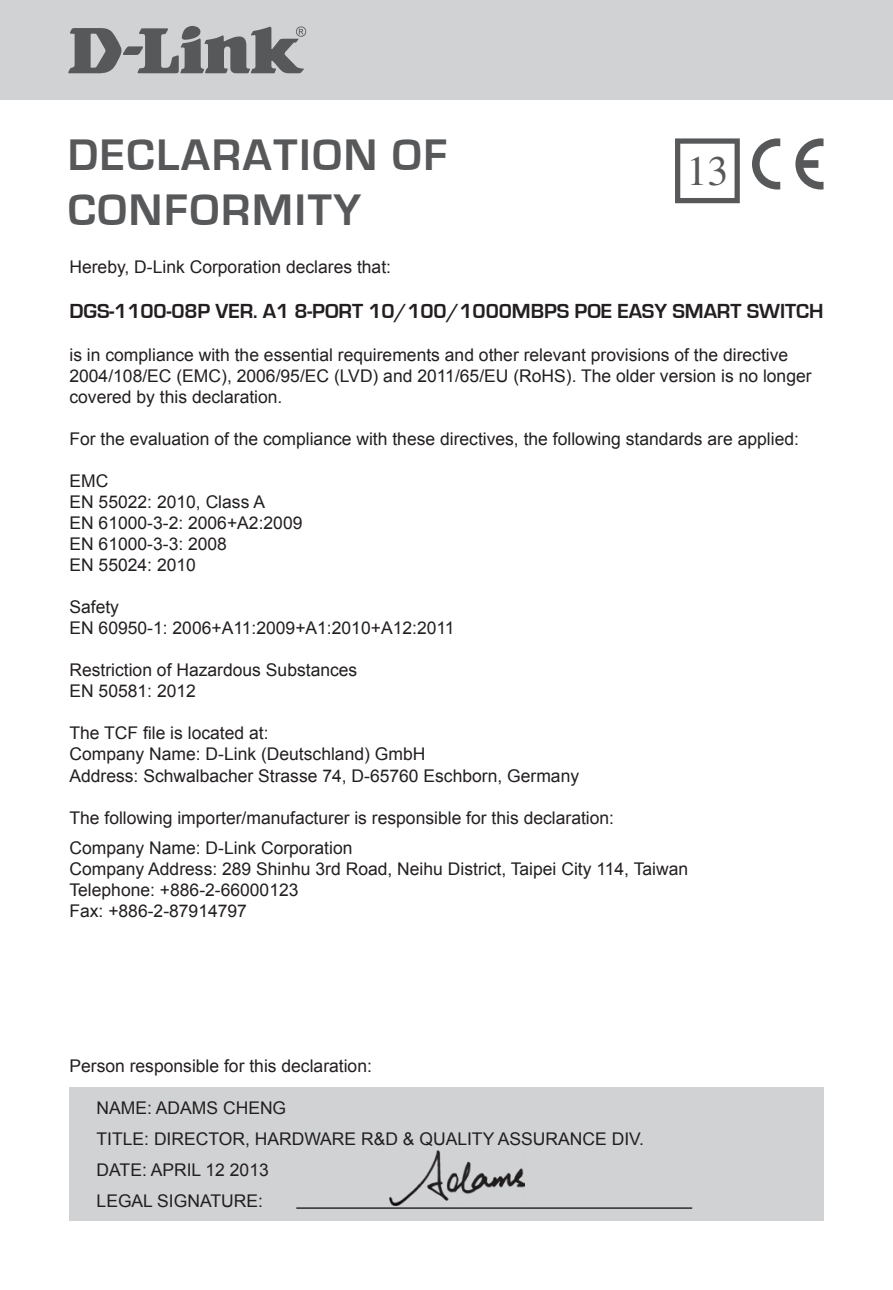
<style>
.page{position:relative;width:893px;height:1290px;background:#fff}
.page>*{position:absolute;margin:0;border:0;box-sizing:border-box;transform-origin:0 0}
.t1{font:700 45.5px "Eurostile";letter-spacing:.04em;color:#57585a}
.t2{font:42px "Times";color:#57585a}
.t3{font:700 21px "Eurostile";color:#231f20}
.t4{font:17.5px/21px "Arial";color:#231f20}
</style>
<div class="page">
<div style="left:0;top:0;width:893px;height:99px;background:#d1d2d4"></div>
<svg style="left:675px;top:138px;width:65px;height:65px"></svg>
<svg style="left:68px;top:26px;width:238px;height:48px"></svg>
<div style="left:69px;top:1086px;width:754px;height:134px;background:#d1d2d4"></div>
<hr style="left:296px;top:1207px;width:396px;height:2px;background:#231f20">
<img style="left:390px;top:1151px;width:134px;height:55px">
<svg style="left:795px;top:138px;width:28px;height:52px"></svg>
<svg style="left:752px;top:138px;width:28px;height:52px"></svg>
<h1 class="t1" style="left:68px;top:131px;width:381px">DECLARATION OF</h1>
<h1 class="t1" style="left:68px;top:185px;width:295px">CONFORMITY</h1>
<h2 class="t2" style="left:686px;top:148px;width:43px">13</h2>
<p class="t4" style="left:69px;top:257px;width:323px">Hereby, D-Link Corporation declares that:</p>
<p class="t3" style="left:69px;top:299px;width:574px">DGS-1100-08P VER. A1 8-PORT 10/100/1000MBPS POE EASY</p>
<p class="t3" style="left:672px;top:299px;width:28px">SMART</p>
<p class="t3" style="left:747px;top:299px;width:78px">SWITCH</p>
<p class="t4" style="left:69px;top:345px;width:744px">is in compliance with the essential requirements and other relevant provisions of the directive<br>2004/108/EC (EMC), 2006/95/EC (LVD) and 2011/65/EU (RoHS). The older version is no longer covered by this declaration.</p>
<p class="t4" style="left:69px;top:429px;width:731px">For the evaluation of the compliance with these directives, the following standards are applied:</p>
<p class="t4" style="left:69px;top:471px;width:234px">EMC<br>EN 55022: 2010, Class A<br>EN 61000-3-2: 2006+A2:2009<br>EN 61000-3-3: 2008<br>EN 55024: 2010</p>
<p class="t4" style="left:69px;top:597px;width:387px">Safety<br>EN 60950-1: 2006+A11:2009+A1:2010+A12:2011</p>
<p class="t4" style="left:69px;top:660px;width:289px">Restriction of Hazardous Substances<br>EN 50581: 2012</p>
<p class="t4" style="left:69px;top:723px;width:511px">The TCF file is located at:<br>Company Name: D-Link (Deutschland) GmbH<br>Address: Schwalbacher Strasse 74, D-65760 Eschborn, Germany</p>
<p class="t4" style="left:69px;top:802px;width:546px;line-height:30.8px">The following importer/manufacturer is responsible for this declaration:<br>Company Name: D-Link Corporation</p>
<p class="t4" style="left:69px;top:859px;width:620px">Company Address: 289 Shinhu 3rd Road, Neihu District, Taipei City 114, Taiwan<br>Telephone: +886-2-66000123<br>Fax: +886-2-87914797</p>
<p class="t4" style="left:69px;top:1055px;width:304px">Person responsible for this declaration:</p>
<p class="t4" style="left:97px;top:1092px;width:549px;line-height:30.8px">NAME: ADAMS CHENG<br>TITLE: DIRECTOR, HARDWARE R&amp;D &amp; QUALITY ASSURANCE DIV.<br>DATE: April</p>
<p class="t4" style="left:97px;top:1154px;width:174px;line-height:30.8px;text-indent:109px">12 2013<br>LEGAL SIGNATURE:</p>
</div>
